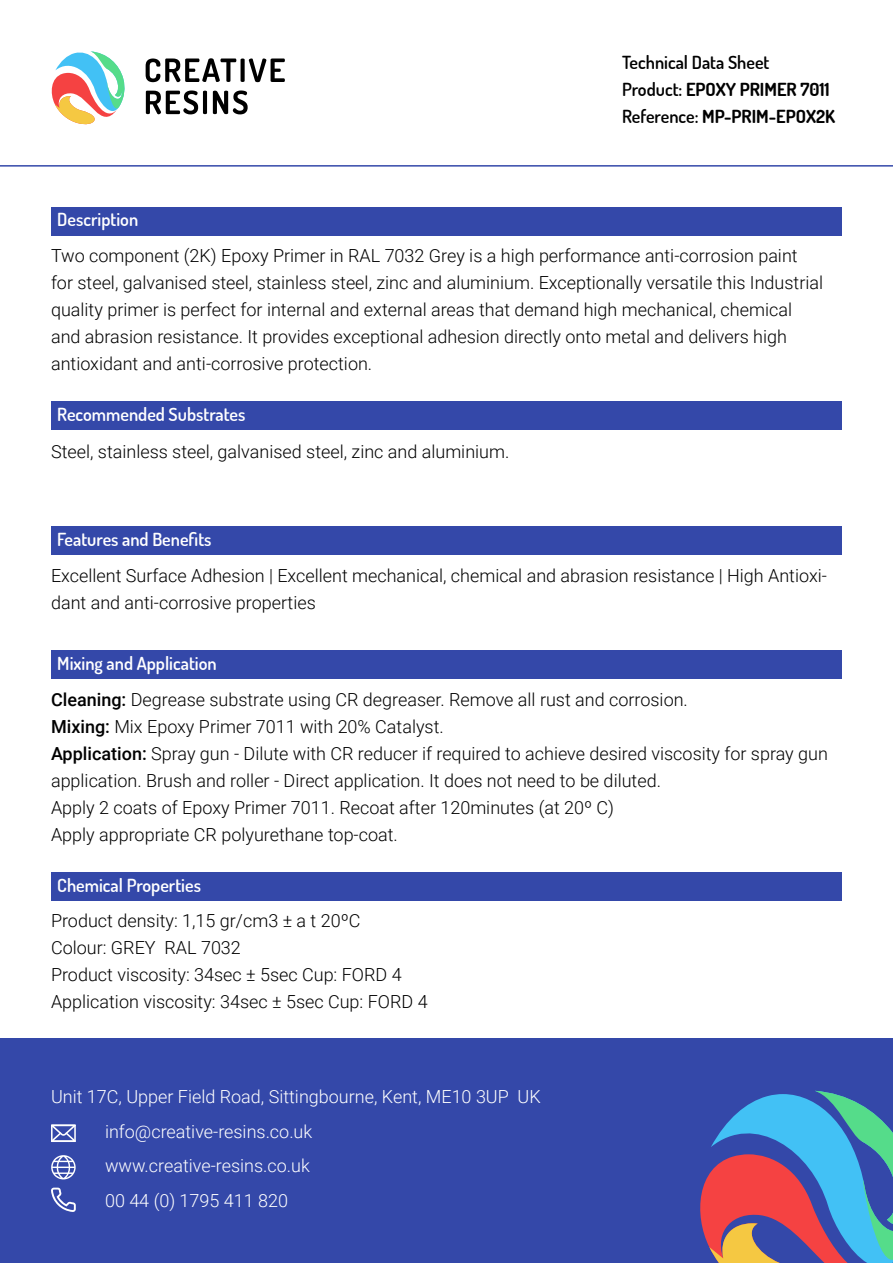
<style>
.page{position:relative;width:893px;height:1263px;background:#fff}
.page>*{position:absolute;margin:0;border:0;box-sizing:border-box;transform-origin:0 0}
.t1{font:300 18px/27px "Roboto";color:#000}
.t2{font:300 18px/34.5px "Roboto";color:#fff}
.t3{font:200 18px "Dosis";color:#fff}
.t4{font:200 18px/27px "Dosis";color:#000}
.s1{font-weight:500}
</style>
<div class="page">
<svg style="left:165px;top:58px;width:120px;height:24px"></svg>
<svg style="left:51px;top:51px;width:74px;height:74px"></svg>
<div style="left:0;top:1038px;width:893px;height:225px;background:#3448a9"></div>
<svg style="left:700px;top:1091px;width:193px;height:172px"></svg>
<hr style="left:0;top:165px;width:893px;height:2px;background:#3448a9">
<div style="left:51px;top:207px;width:791px;height:29px;background:#3448a9"></div>
<div style="left:51px;top:401px;width:791px;height:29px;background:#3448a9"></div>
<div style="left:51px;top:650px;width:791px;height:29px;background:#3448a9"></div>
<div style="left:51px;top:872px;width:791px;height:29px;background:#3448a9"></div>
<div style="left:51px;top:526px;width:791px;height:29px;background:#3448a9"></div>
<svg style="left:51px;top:1187px;width:25px;height:25px"></svg>
<svg style="left:51px;top:1155px;width:25px;height:24px"></svg>
<svg style="left:51px;top:1124px;width:25px;height:18px"></svg>
<p class="t4" style="left:622px;top:48px;width:214px">Technical Data Sheet<br>Product: EPOXY PRIMER 7011<br>Reference: MP-PRIM-EPOX2K</p>
<p class="t3" style="left:57px;top:207px;width:82px">Description</p>
<p class="t1" style="left:51px;top:241px;width:774px">Two component (2K) Epoxy Primer in RAL 7032 Grey is a high performance anti-corrosion paint for steel, galvanised steel, stainless steel, zinc and aluminium. Exceptionally versatile this Industrial quality primer is perfect for internal and external areas that demand high mechanical, chemical and abrasion resistance. It provides exceptional adhesion directly onto metal and delivers high antioxidant and anti-corrosive protection.</p>
<p class="t3" style="left:57px;top:402px;width:190px">Recommended Substrates</p>
<p class="t1" style="left:51px;top:437px;width:460px">Steel, stainless steel, galvanised steel, zinc and aluminium.</p>
<p class="t3" style="left:57px;top:527px;width:156px">Features and Benefits</p>
<p class="t1" style="left:51px;top:561px;width:777px">Excellent Surface Adhesion | Excellent mechanical, chemical and abrasion resistance | High Antioxi&shy;dant and anti-corrosive properties</p>
<p class="t3" style="left:57px;top:651px;width:161px">Mixing and Application</p>
<p class="t1" style="left:51px;top:685px;width:778px"><span class="s1">Cleaning:</span> Degrease substrate using CR degreaser. Remove all rust and corrosion.<br><span class="s1">Mixing:</span> Mix Epoxy Primer 7011 with 20% Catalyst.<br><span class="s1">Application:</span> Spray gun - Dilute with CR reducer if required to achieve desired viscosity for spray gun application. Brush and roller - Direct application. It does not need to be diluted.<br>Apply 2 coats of Epoxy Primer 7011. Recoat after 120minutes (at 20º C)<br>Apply appropriate CR polyurethane top-coat.</p>
<p class="t3" style="left:57px;top:872px;width:145px">Chemical Properties</p>
<p class="t1" style="left:51px;top:906px;width:378px">Product density: 1,15 gr/cm3 ± a t 20ºC<br>Colour: GREY RAL 7032<br>Product viscosity: 34sec ± 5sec Cup: FORD 4<br>Application viscosity: 34sec ± 5sec Cup: FORD 4</p>
<p class="t2" style="left:105px;top:1079px;width:437px;text-indent:-54px">Unit 17C, Upper Field Road, Sittingbourne, Kent, ME10 3UP UK info@creative-resins.co.uk<br>www.creative-resins.co.uk<br>00 44 (0) 1795 411 820</p>
</div>
